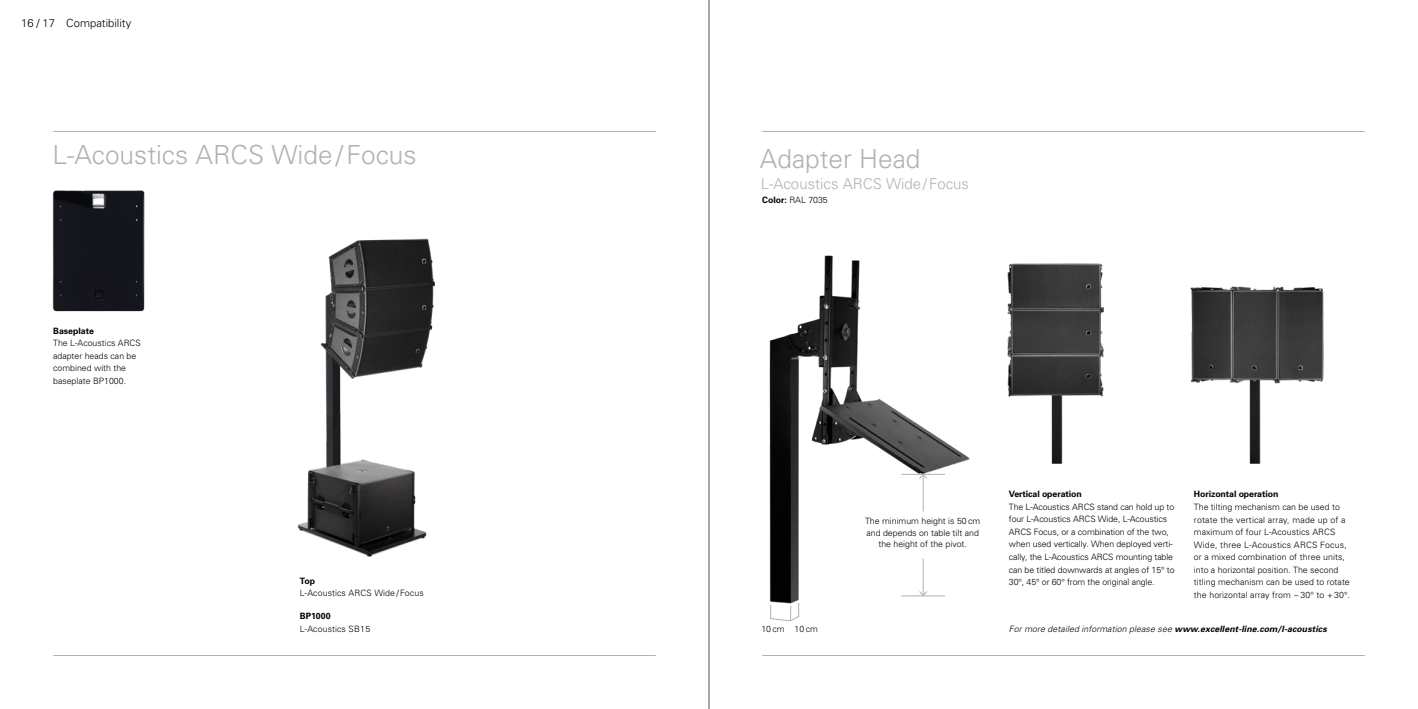
<style>
.page{position:relative;width:1418px;height:709px;background:#fff}
.page>*{position:absolute;margin:0;border:0;box-sizing:border-box;transform-origin:0 0}
.t1{font:300 26.25px "Univers";color:#b3b2b2}
.t2{font:300 15px "Univers";color:#b3b2b2}
.t3{font:300 11.25px "Univers";color:#000}
.t4{font:300 8.75px/12.5px "Univers";color:#000}
.t5{font:italic 300 8.75px "Univers";letter-spacing:.01em;color:#000}
.t6{font:700 8.75px "Univers";letter-spacing:-.01em;color:#000}
.s1{font-weight:700}
</style>
<div class="page">
<hr style="left:53px;top:131px;width:603px;height:1px;background:#b3b2b2">
<hr style="left:762px;top:131px;width:602px;height:1px;background:#b3b2b2">
<hr style="left:762px;top:655px;width:602px;height:1px;background:#b3b2b2">
<img style="left:52px;top:190px;width:93px;height:122px">
<hr style="left:53px;top:655px;width:603px;height:1px;background:#b3b2b2">
<img style="left:297px;top:238px;width:138px;height:318px">
<img style="left:769px;top:255px;width:201px;height:350px">
<hr style="left:901px;top:595px;width:44px;height:1px;background:#b3b2b2">
<hr style="left:901px;top:474px;width:44px;height:1px;background:#b3b2b2">
<div style="left:864px;top:516px;width:117px;height:31px;background:#fff"></div>
<svg style="left:770px;top:602px;width:29px;height:19px"></svg>
<hr style="left:923px;top:474px;width:1px;height:37px;background:#b3b2b2">
<svg style="left:919px;top:474px;width:8px;height:5px"></svg>
<hr style="left:923px;top:558px;width:1px;height:37px;background:#b3b2b2">
<svg style="left:919px;top:591px;width:8px;height:5px"></svg>
<img style="left:1007px;top:263px;width:97px;height:201px">
<img style="left:1190px;top:286px;width:134px;height:178px">
<hr style="left:708px;top:0;width:1px;height:709px;background:#000">
<p class="t3" style="left:21px;top:16px;width:112px">16 / 17 Compatibility</p>
<h1 class="t1" style="left:52px;top:138px;width:365px">L-Acoustics ARCS Wide/Focus</h1>
<p class="t6" style="left:53px;top:325px;width:42px">Baseplate</p>
<p class="t4" style="left:53px;top:337px;width:89px">The L-Acoustics ARCS adapter heads can be combined with the baseplate BP1000.</p>
<p class="t6" style="left:300px;top:575px;width:17px">Top</p>
<p class="t4" style="left:300px;top:587px;width:125px">L-Acoustics ARCS Wide / Focus</p>
<p class="t6" style="left:300px;top:610px;width:32px">BP1000</p>
<p class="t4" style="left:300px;top:622px;width:72px">L-Acoustics SB15</p>
<h1 class="t1" style="left:760px;top:142px;width:162px">Adapter Head</h1>
<h2 class="t2" style="left:761px;top:174px;width:209px">L-Acoustics ARCS Wide/Focus</h2>
<p class="t4" style="left:762px;top:193px;width:67px"><span class="s1">Color:</span> RAL 7035</p>
<p class="t4" style="left:761px;top:622px;width:58px">10 cm 10 cm</p>
<p class="t4" style="left:865px;top:515px;width:117px;line-height:11.2px;text-align:center">The minimum height is 50 cm and depends on table tilt and the height of the pivot.</p>
<p class="t6" style="left:1008px;top:489px;width:74px">Vertical operation</p>
<p class="t4" style="left:1008px;top:500px;width:167px">The L-Acoustics ARCS stand can hold up to four L-Acoustics ARCS Wide, L-Acoustics ARCS Focus, or a combination of the two, when used vertically. When deployed verti&shy;cally, the L-Acoustics ARCS mounting table can be titled downwards at angles of 15° to 30°, 45° or 60° from the original angle.</p>
<p class="t6" style="left:1193px;top:489px;width:86px">Horizontal operation</p>
<p class="t4" style="left:1193px;top:500px;width:158px">The tilting mechanism can be used to rotate the vertical array, made up of a maximum of four L-Acoustics ARCS Wide, three L-Acoustics ARCS Focus, or a mixed combination of three units, into a horizontal position. The second titling mechanism can be used to rotate the horizontal array from −30° to +30°.</p>
<p class="t5" style="left:1008px;top:623px;width:319px">For more detailed information please see <span class="s1">www.excellent-line.com/l-acoustics</span></p>
</div>
